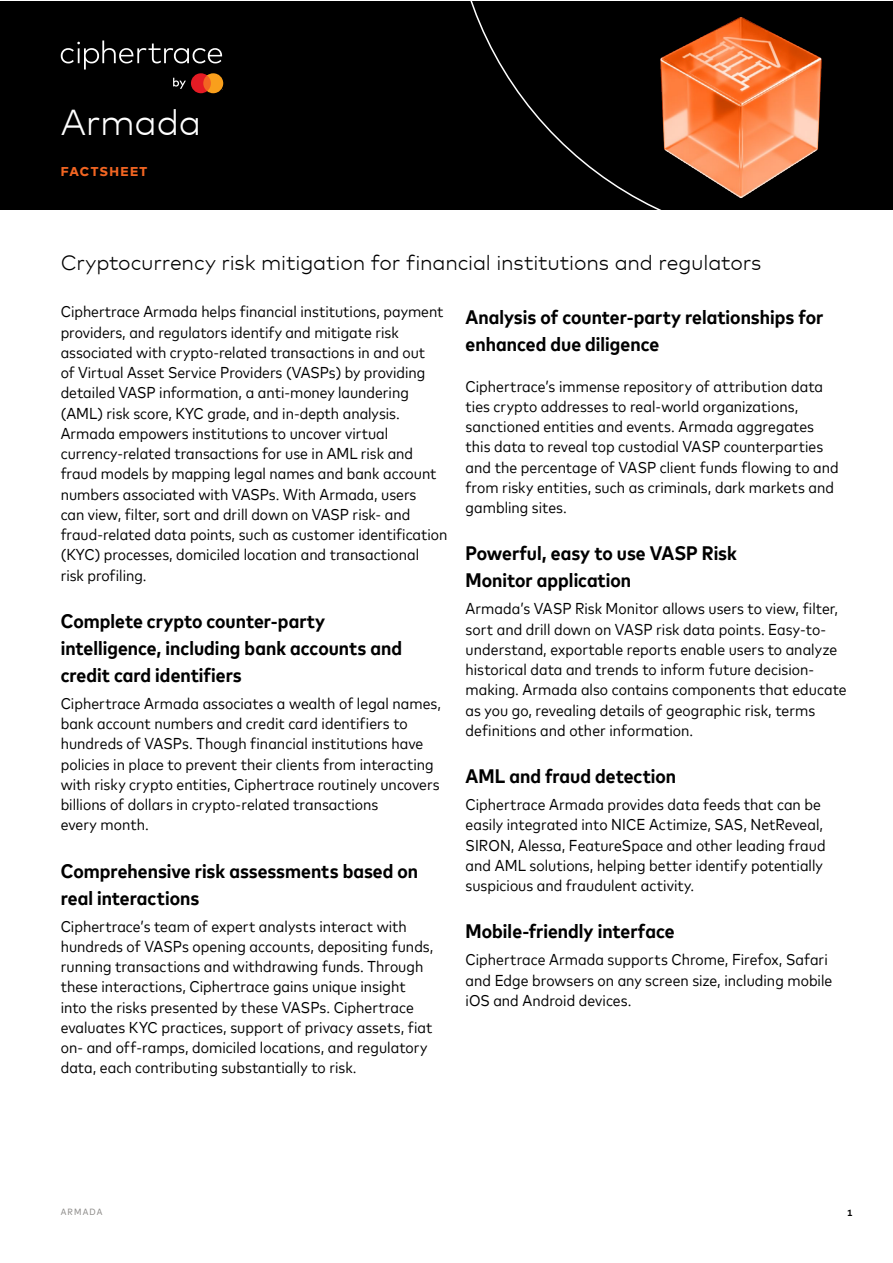
<style>
.page{position:relative;width:893px;height:1263px;background:#fff}
.page>*{position:absolute;margin:0;border:0;box-sizing:border-box;transform-origin:0 0}
.t1{font:300 36px "Mark Offc For MC";letter-spacing:-.01em;color:#fff}
.t2{font:300 21px "Mark Offc For MC";letter-spacing:-.005em;color:#000}
.t3{font:700 19.5px/27px "Mark For MC Nrw";color:#000}
.t4{font:15.75px/20.2px "Mark For MC Nrw";color:#000}
.t5{font:800 12.75px "Mark Offc For MC";letter-spacing:.1em;color:#f26522}
.t6{font:9px "Mark For MC Nrw";letter-spacing:.13em;color:#8d8b89}
.t7{font:700 9px "Mark Offc For MC";color:#000}
</style>
<div class="page">
<div style="left:0;top:1px;width:893px;height:208px;background:#000"></div>
<svg style="left:451px;top:1px;width:140px;height:209px"></svg>
<svg style="left:61px;top:41px;width:162px;height:52px"></svg>
<img style="left:591px;top:17px;width:299px;height:193px">
<h1 class="t1" style="left:61px;top:95px;width:142px">Armada</h1>
<p class="t5" style="left:61px;top:161px;width:88px">FACTSHEET</p>
<h2 class="t2" style="left:61px;top:247px;width:702px">Cryptocurrency risk mitigation for financial institutions and regulators</h2>
<p class="t4" style="left:61px;top:300px;width:388px">Ciphertrace Armada helps financial institutions, payment providers, and regulators identify and mitigate risk associated with crypto-related transactions in and out<br>of Virtual Asset Service Providers (VASPs) by providing detailed VASP information, a anti-money laundering (AML) risk score, KYC grade, and in-depth analysis.<br>Armada empowers institutions to uncover virtual currency-related transactions for use in AML risk and fraud models by mapping legal names and bank account numbers associated with VASPs. With Armada, users<br>can view, filter, sort and drill down on VASP risk- and fraud-related data points, such as customer identification (KYC) processes, domiciled location and transactional<br>risk profiling.</p>
<p class="t3" style="left:61px;top:606px;width:343px">Complete crypto counter-party intelligence, including bank accounts and credit card identifiers</p>
<p class="t4" style="left:61px;top:692px;width:382px">Ciphertrace Armada associates a wealth of legal names, bank account numbers and credit card identifiers to hundreds of VASPs. Though financial institutions have policies in place to prevent their clients from interacting with risky crypto entities, Ciphertrace routinely uncovers billions of dollars in crypto-related transactions<br>every month.</p>
<p class="t3" style="left:61px;top:855px;width:359px">Comprehensive risk assessments based on real interactions</p>
<p class="t4" style="left:61px;top:915px;width:374px">Ciphertrace’s team of expert analysts interact with hundreds of VASPs opening accounts, depositing funds, running transactions and withdrawing funds. Through these interactions, Ciphertrace gains unique insight into the risks presented by these VASPs. Ciphertrace evaluates KYC practices, support of privacy assets, fiat on- and off-ramps, domiciled locations, and regulatory data, each contributing substantially to risk.</p>
<p class="t3" style="left:466px;top:302px;width:359px">Analysis of counter-party relationships for enhanced due diligence</p>
<p class="t4" style="left:466px;top:375px;width:375px">Ciphertrace’s immense repository of attribution data ties crypto addresses to real-world organizations, sanctioned entities and events. Armada aggregates this data to reveal top custodial VASP counterparties and the percentage of VASP client funds flowing to and from risky entities, such as criminals, dark markets and gambling sites.</p>
<p class="t3" style="left:466px;top:538px;width:273px">Powerful, easy to use VASP Risk<br>Monitor application</p>
<p class="t4" style="left:466px;top:597px;width:383px">Armada’s VASP Risk Monitor allows users to view, filter, sort and drill down on VASP risk data points. Easy-to&shy;understand, exportable reports enable users to analyze historical data and trends to inform future decision&shy;making. Armada also contains components that educate as you go, revealing details of geographic risk, terms definitions and other information.</p>
<p class="t3" style="left:466px;top:761px;width:212px">AML and fraud detection</p>
<p class="t4" style="left:466px;top:793px;width:362px">Ciphertrace Armada provides data feeds that can be easily integrated into NICE Actimize, SAS, NetReveal, SIRON, Alessa, FeatureSpace and other leading fraud and AML solutions, helping better identify potentially suspicious and fraudulent activity.</p>
<p class="t3" style="left:466px;top:916px;width:210px">Mobile-friendly interface</p>
<p class="t4" style="left:466px;top:948px;width:368px">Ciphertrace Armada supports Chrome, Firefox, Safari and Edge browsers on any screen size, including mobile iOS and Android devices.</p>
<p class="t6" style="left:61px;top:1205px;width:43px">ARMADA</p>
<p class="t7" style="left:847px;top:1206px;width:7px">1</p>
</div>
